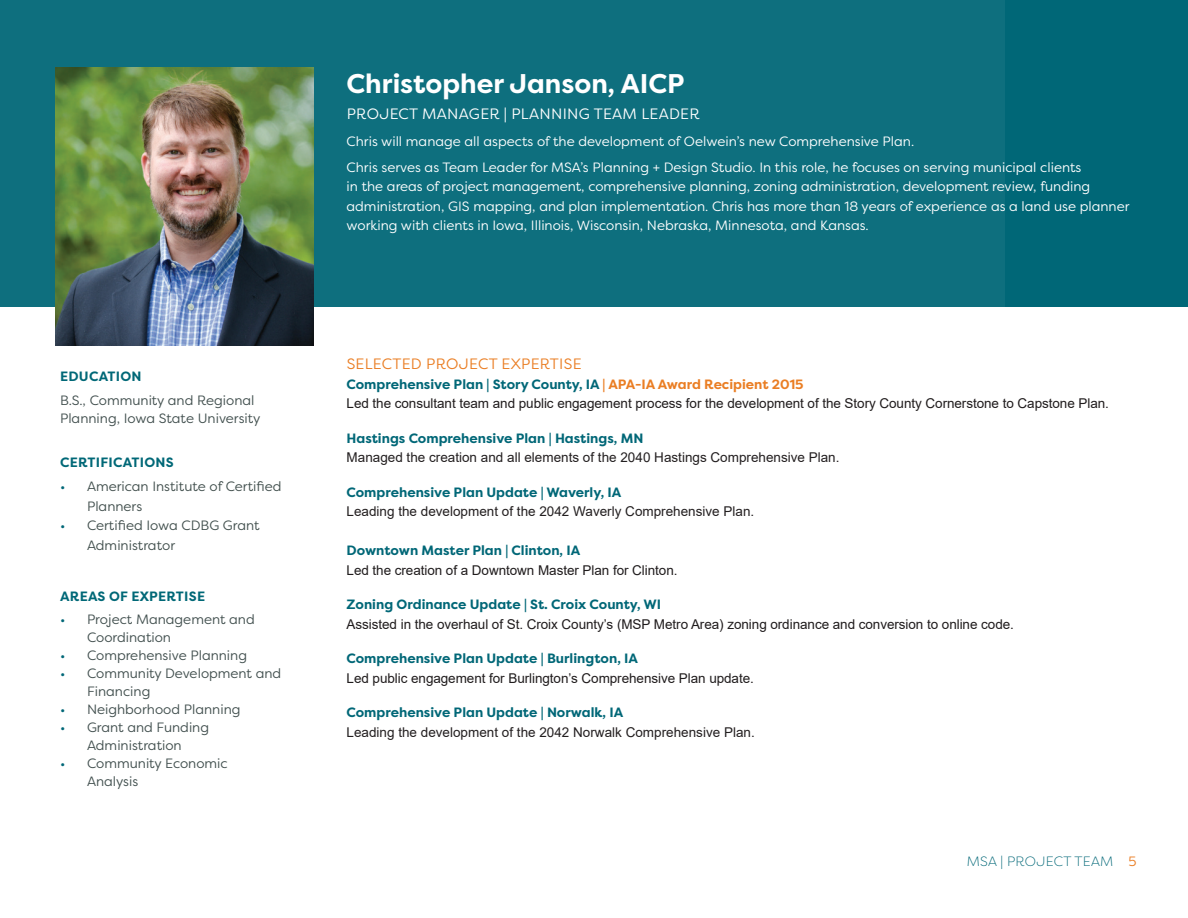
<style>
.page{position:relative;width:1188px;height:918px;background:#fff}
.page>*{position:absolute;margin:0;border:0;box-sizing:border-box;transform-origin:0 0}
.t1{font:700 27px "Filson Pro";color:#fff}
.t2{font:15px "Filson Pro";letter-spacing:.02em;color:#fff}
.t3{font:15px "Filson Pro";letter-spacing:.02em;color:#ea7e24}
.t4{font:13.5px/19.5px "Filson Pro";color:#fff}
.t5{font:13.5px "Arial";letter-spacing:-.005em;color:#201c1d}
.t6{font:700 13.5px "Filson Pro";color:#006777}
.t7{font:13.5px/18px "Filson Pro";color:#414f4e}
.t8{font:13.5px "Arial";color:#231f20}
.t9{font:13.5px/19.5px "Filson Pro";color:#414f4d}
.t10{font:700 13.5px "Filson Pro";letter-spacing:.02em;color:#006877}
.t11{font:300 13.5px "Filson Pro";letter-spacing:.02em;color:#006777}
.s1{color:#006777}
.s2{color:#ea7e24}
.s3{font-weight:400;color:#ea7e24}
</style>
<div class="page">
<div style="left:0;top:0;width:1188px;height:307px;background:#006777"></div>
<div style="left:0;top:0;width:1004px;height:307px;background:#0e6f7e"></div>
<img style="left:55px;top:68px;width:259px;height:277px">
<p class="t10" style="left:60px;top:368px;width:83px">EDUCATION</p>
<p class="t7" style="left:60px;top:391px;width:202px">B.S., Community and Regional<br>Planning, Iowa State University</p>
<p class="t10" style="left:60px;top:454px;width:115px">CERTIFICATIONS</p>
<p class="t9" style="left:87px;top:476px;width:196px;text-indent:-27px"><span class="s1">•</span> American Institute of Certified<br>Planners</p>
<p class="t9" style="left:87px;top:515px;width:174px;text-indent:-27px"><span class="s1">•</span> Certified Iowa CDBG Grant<br>Administrator</p>
<p class="t10" style="left:60px;top:588px;width:146px">AREAS OF EXPERTISE</p>
<p class="t7" style="left:87px;top:609px;width:169px;text-indent:-27px"><span class="s1">•</span> Project Management and<br>Coordination</p>
<p class="t7" style="left:60px;top:645px;width:189px"><span class="s1">•</span> Comprehensive Planning</p>
<p class="t7" style="left:87px;top:663px;width:196px;text-indent:-27px"><span class="s1">•</span> Community Development and<br>Financing</p>
<p class="t7" style="left:60px;top:699px;width:182px"><span class="s1">•</span> Neighborhood Planning</p>
<p class="t7" style="left:60px;top:717px;width:151px;text-align:center"><span class="s1">•</span> Grant and Funding<br>Administration</p>
<p class="t7" style="left:87px;top:753px;width:142px;text-indent:-27px"><span class="s1">•</span> Community Economic<br>Analysis</p>
<h1 class="t1" style="left:347px;top:67px;width:340px">Christopher Janson, AICP</h1>
<p class="t2" style="left:347px;top:104px;width:354px">PROJECT MANAGER | PLANNING TEAM LEADER</p>
<p class="t4" style="left:347px;top:127px;width:736px;line-height:26.2px">Chris will manage all aspects of the development of Oelwein’s new Comprehensive Plan.<br>Chris serves as Team Leader for MSA’s Planning + Design Studio. In this role, he focuses on serving municipal clients</p>
<p class="t4" style="left:347px;top:176px;width:784px">in the areas of project management, comprehensive planning, zoning administration, development review, funding administration, GIS mapping, and plan implementation. Chris has more than 18 years of experience as a land use planner working with clients in Iowa, Illinois, Wisconsin, Nebraska, Minnesota, and Kansas.</p>
<p class="t3" style="left:347px;top:354px;width:236px">SELECTED PROJECT EXPERTISE</p>
<p class="t6" style="left:347px;top:375px;width:459px">Comprehensive Plan | Story County, IA <span class="s2">| APA-IA Award Recipient 2015</span></p>
<p class="t5" style="left:347px;top:394px;width:764px">Led the consultant team and public engagement process for the development of the Story County Cornerstone to Capstone Plan.</p>
<p class="t6" style="left:347px;top:429px;width:298px">Hastings Comprehensive Plan | Hastings, MN</p>
<p class="t8" style="left:347px;top:448px;width:494px">Managed the creation and all elements of the 2040 Hastings Comprehensive Plan.</p>
<p class="t6" style="left:347px;top:483px;width:276px">Comprehensive Plan Update | Waverly, IA</p>
<p class="t8" style="left:347px;top:502px;width:409px">Leading the development of the 2042 Waverly Comprehensive Plan.</p>
<p class="t6" style="left:347px;top:542px;width:235px">Downtown Master Plan | Clinton, IA</p>
<p class="t5" style="left:347px;top:561px;width:333px">Led the creation of a Downtown Master Plan for Clinton.</p>
<p class="t6" style="left:347px;top:596px;width:316px">Zoning Ordinance Update | St. Croix County, WI</p>
<p class="t5" style="left:347px;top:615px;width:669px">Assisted in the overhaul of St. Croix County’s (MSP Metro Area) zoning ordinance and conversion to online code.</p>
<p class="t6" style="left:347px;top:650px;width:293px">Comprehensive Plan Update | Burlington, IA</p>
<p class="t5" style="left:347px;top:669px;width:409px">Led public engagement for Burlington’s Comprehensive Plan update.</p>
<p class="t6" style="left:347px;top:704px;width:278px">Comprehensive Plan Update | Norwalk, IA</p>
<p class="t8" style="left:347px;top:723px;width:410px">Leading the development of the 2042 Norwalk Comprehensive Plan.</p>
<p class="t11" style="left:967px;top:853px;width:171px">MSA | PROJECT TEAM <span class="s3">5</span></p>
</div>
